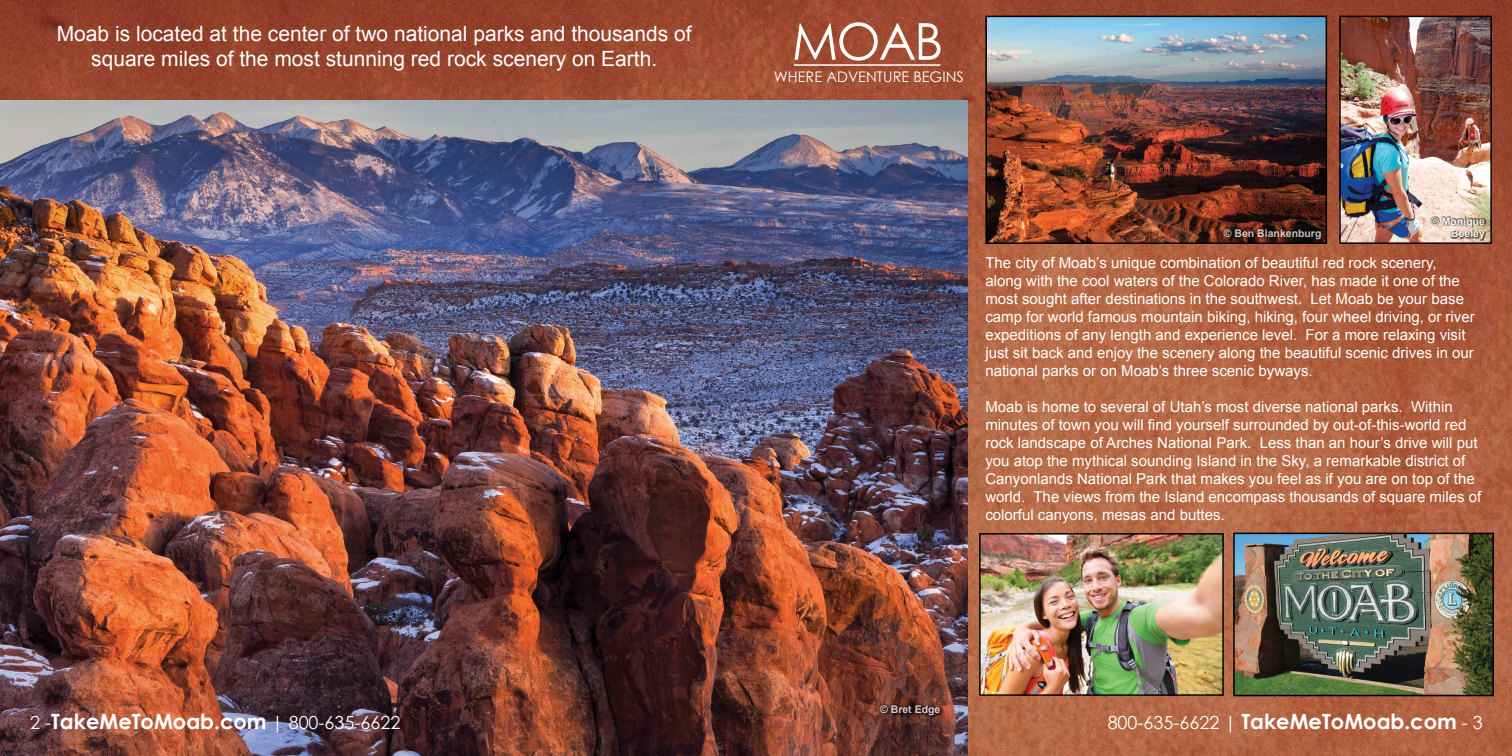
<style>
.page{position:relative;width:1512px;height:756px;background:#fff}
.page>*{position:absolute;margin:0;border:0;box-sizing:border-box;transform-origin:0 0}
.t1{font:50.85px "Century Gothic";color:#fff}
.t2{font:21px/25.2px "Arial";color:#fff;text-align:center}
.t3{font:700 21px "Century Gothic";color:#fff}
.t4{font:15px/18px "Arial";color:#fff}
.t5{font:14.55px "Century Gothic";color:#fff}
.t6{font:700 10.5px "Arial";color:#fff}
.s1{font-weight:400;font-size:18px}
</style>
<div class="page">
<img style="left:0;top:0;width:1512px;height:756px">
<img style="left:1236px;top:536px;width:255px;height:157px">
<div style="left:1233px;top:533px;width:261px;height:163px;border:2px solid #000"></div>
<img style="left:0;top:100px;width:968px;height:656px">
<img style="left:982px;top:536px;width:239px;height:157px">
<div style="left:979px;top:533px;width:245px;height:163px;border:2px solid #000"></div>
<img style="left:1342px;top:19px;width:147px;height:222px">
<div style="left:1339px;top:16px;width:153px;height:228px;border:2px solid #000"></div>
<img style="left:988px;top:19px;width:336px;height:222px">
<div style="left:985px;top:16px;width:342px;height:228px;border:2px solid #000"></div>
<hr style="left:794px;top:64px;width:146px;height:2px;background:#fff">
<div style="left:877px;top:702px;width:68px;height:18px;background:#000;opacity:.94"></div>
<div style="left:1430px;top:216px;width:56px;height:25px;background:#000;opacity:.83"></div>
<div style="left:1220px;top:225px;width:106px;height:19px;background:#000;opacity:.47"></div>
<h2 class="t2" style="left:57px;top:21px;width:637px">Moab is located at the center of two national parks and thousands of square miles of the most stunning red rock scenery on Earth.</h2>
<h1 class="t1" style="left:792px;top:6px;width:153px">MOAB</h1>
<p class="t5" style="left:774px;top:66px;width:191px">WHERE ADVENTURE BEGINS</p>
<p class="t6" style="left:1431px;top:214px;width:55px">© Monique</p>
<p class="t6" style="left:1224px;top:226px;width:99px">© Ben Blankenburg</p>
<p class="t6" style="left:1451px;top:226px;width:35px">Beeley</p>
<p class="t4" style="left:985px;top:254px;width:491px">The city of Moab’s unique combination of beautiful red rock scenery, along with the cool waters of the Colorado River, has made it one of the most sought after destinations in the southwest. Let Moab be your base camp for world famous mountain biking, hiking, four wheel driving, or river expeditions of any length and experience level. For a more relaxing visit just sit back and enjoy the scenery along the beautiful scenic drives in our national parks or on Moab’s three scenic byways.</p>
<p class="t4" style="left:985px;top:398px;width:497px">Moab is home to several of Utah’s most diverse national parks. Within minutes of town you will find yourself surrounded by out-of-this-world red rock landscape of Arches National Park. Less than an hour’s drive will put you atop the mythical sounding Island in the Sky, a remarkable district of Canyonlands National Park that makes you feel as if you are on top of the world. The views from the Island encompass thousands of square miles of colorful canyons, mesas and buttes.</p>
<p class="t6" style="left:880px;top:703px;width:62px">© Bret Edge</p>
<h2 class="t3" style="left:30px;top:705px;width:372px"><span class="s1">2 -</span>TakeMeToMoab.com <span class="s1">| 800-635-6622</span></h2>
<h2 class="t3" style="left:1108px;top:705px;width:377px"><span class="s1">800-635-6622 |</span> TakeMeToMoab.com <span class="s1">- 3</span></h2>
</div>
